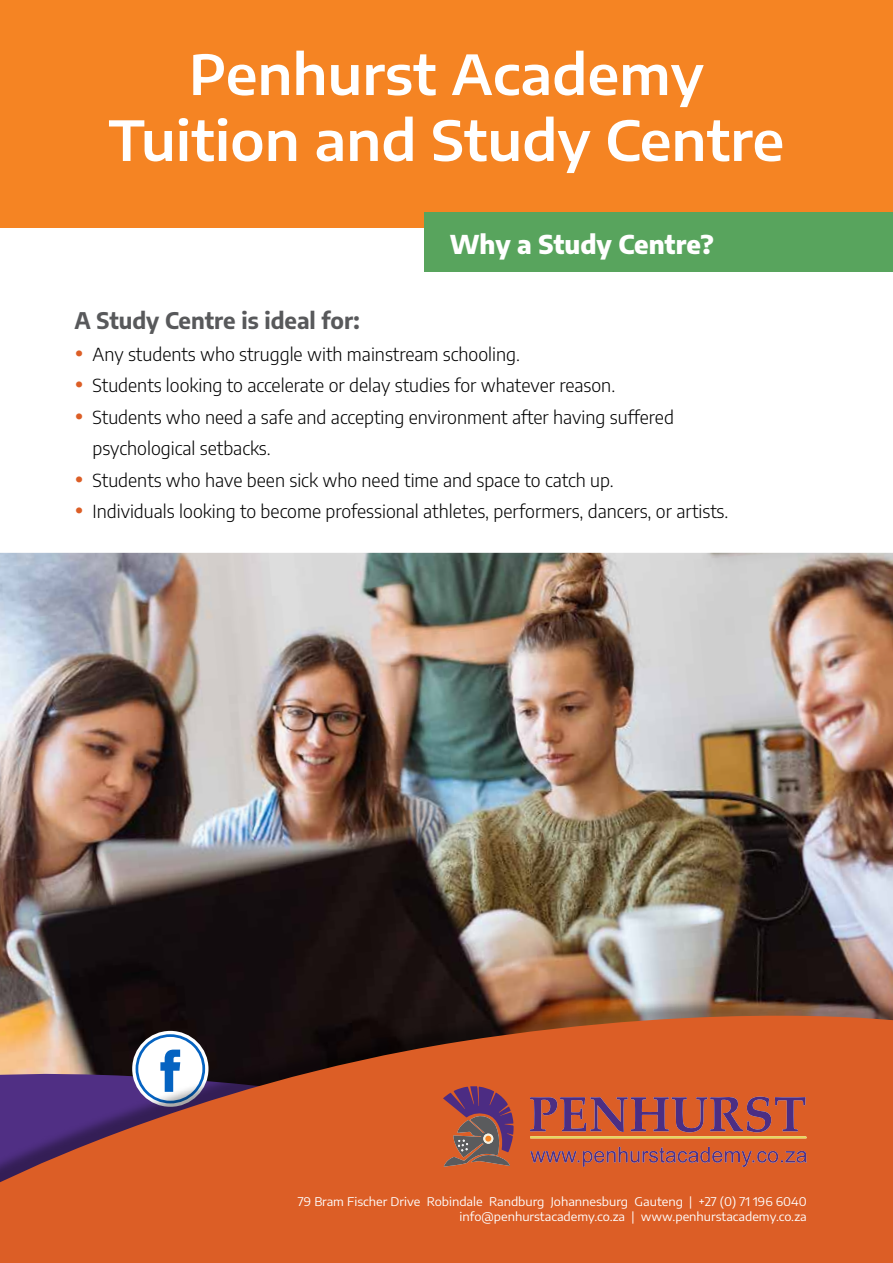
<style>
.page{position:relative;width:893px;height:1263px;background:#fff}
.page>*{position:absolute;margin:0;border:0;box-sizing:border-box;transform-origin:0 0}
.t1{font:600 54.9px/66px "Encode Sans Semi Expanded";color:#fff;text-align:center}
.t2{font:800 25.5px "Encode Sans";color:#fff}
.t3{font:700 22.5px "Encode Sans";color:#58595b}
.t4{font:300 18px/31.5px "Encode Sans";color:#000}
.t5{font:12px/14.4px "Encode Sans Semi Expanded";color:#fff;text-align:right}
.s1{font-size:27px;color:#dc5e26}
</style>
<div class="page">
<img style="left:0;top:553px;width:893px;height:443px">
<div style="left:0;top:0;width:893px;height:227px;background:#f58423"></div>
<svg style="left:0;top:999px;width:893px;height:264px;background:#b6552f"></svg>
<svg style="left:443px;top:1086px;width:364px;height:81px;background:#b65a44"></svg>
<div style="left:485px;top:1135px;width:6px;height:7px;background:#f58423;border-radius:50%"></div>
<div style="left:425px;top:213px;width:468px;height:59px;background:#58a45d"></div>
<h1 class="t1" style="left:108px;top:38px;width:677px">Penhurst Academy<br>Tuition and Study Centre</h1>
<h2 class="t2" style="left:450px;top:224px;width:266px">Why a Study Centre?</h2>
<p class="t3" style="left:74px;top:304px;width:287px">A Study Centre is ideal for:</p>
<p class="t4" style="left:74px;top:338px;width:447px"><span class="s1">•</span> Any students who struggle with mainstream schooling.</p>
<p class="t4" style="left:74px;top:369px;width:542px"><span class="s1">•</span> Students looking to accelerate or delay studies for whatever reason.</p>
<p class="t4" style="left:93px;top:401px;width:583px;text-indent:-18px"><span class="s1">•</span> Students who need a safe and accepting environment after having suffered psychological setbacks.</p>
<p class="t4" style="left:74px;top:464px;width:541px"><span class="s1">•</span> Students who have been sick who need time and space to catch up.</p>
<p class="t4" style="left:74px;top:495px;width:655px"><span class="s1">•</span> Individuals looking to become professional athletes, performers, dancers, or artists.</p>
<p class="t5" style="left:298px;top:1194px;width:510px">79 Bram Fischer Drive Robindale Randburg Johannesburg Gauteng | +27 (0) 71 196 6040 info@penhurstacademy.co.za | www.penhurstacademy.co.za</p>
</div>
